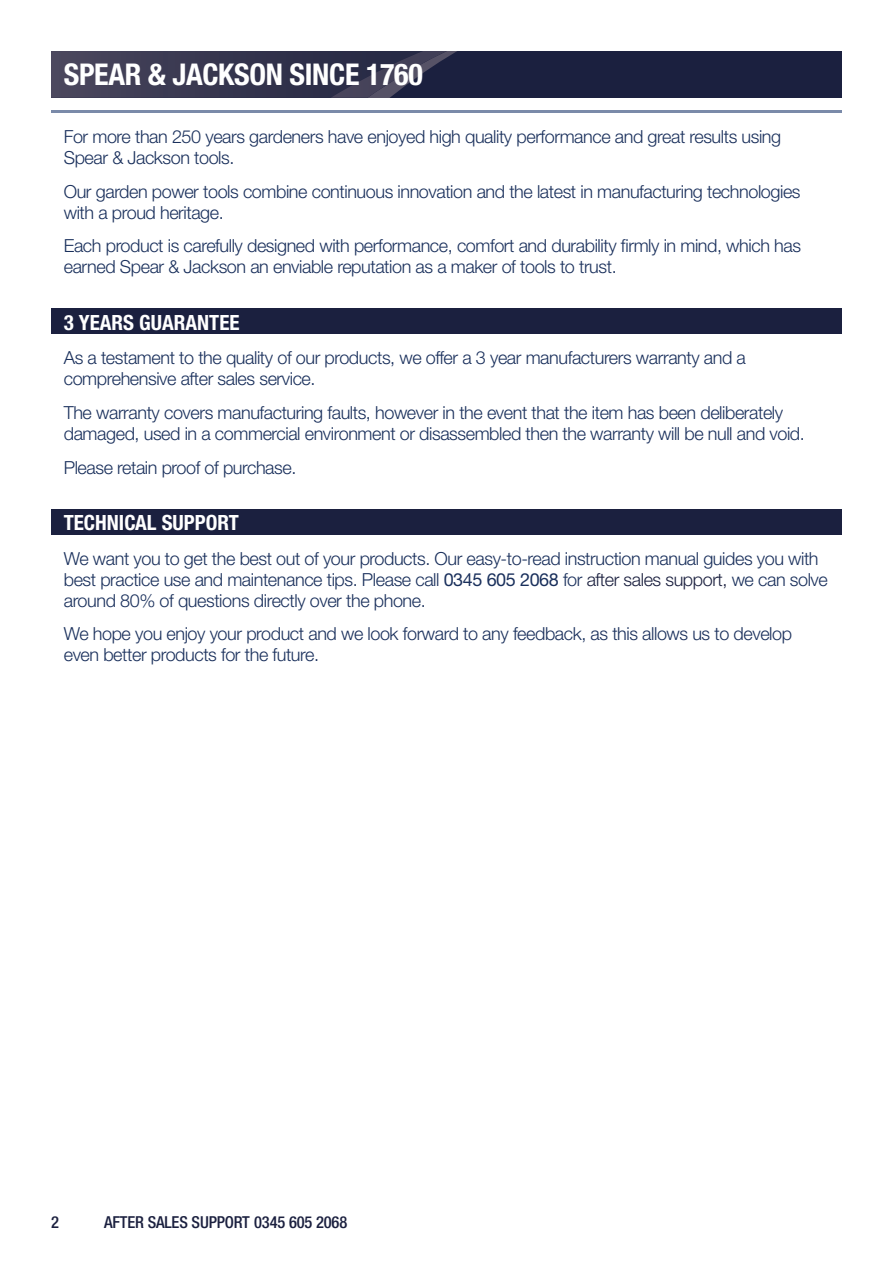
<style>
.page{position:relative;width:893px;height:1263px;background:#fff}
.page>*{position:absolute;margin:0;border:0;box-sizing:border-box;transform-origin:0 0}
.t1{font:700 condensed 30px "Helvetica Neue LT Std";letter-spacing:-.01em;color:#fff}
.t2{font:700 condensed 21px "Helvetica Neue LT Std";color:#fff}
.t3{font:300 18px/21px "Helvetica Neue LT Std";letter-spacing:-.025em;color:#1a305c}
.t4{font:500 condensed 16.5px "Helvetica Neue LT Std";letter-spacing:-.01em;color:#1b203f}
.s1{font-weight:400}
.s2{color:#1b203f}
</style>
<div class="page">
<svg style="left:51px;top:51px;width:790px;height:47px;background:#292b47"></svg>
<div style="left:51px;top:309px;width:791px;height:25px;background:#1b203f"></div>
<div style="left:51px;top:509px;width:791px;height:26px;background:#1b203f"></div>
<hr style="left:51px;top:111px;width:791px;height:2px;background:#7a8aa9">
<h1 class="t1" style="left:64px;top:56px;width:360px">SPEAR &amp; JACKSON SINCE 1760</h1>
<p class="t3" style="left:64px;top:126px;width:719px">For more than 250 years gardeners have enjoyed high quality performance and great results using<br>Spear &amp; Jackson tools.</p>
<p class="t3" style="left:64px;top:180px;width:738px">Our garden power tools combine continuous innovation and the latest in manufacturing technologies with a proud heritage.</p>
<p class="t3" style="left:64px;top:235px;width:739px">Each product is carefully designed with performance, comfort and durability firmly in mind, which has earned Spear &amp; Jackson an enviable reputation as a maker of tools to trust.</p>
<p class="t2" style="left:64px;top:309px;width:177px">3 YEARS GUARANTEE</p>
<p class="t3" style="left:64px;top:347px;width:684px">As a testament to the quality of our products, we offer a 3 year manufacturers warranty and a comprehensive after sales service.</p>
<p class="t3" style="left:64px;top:401px;width:743px">The warranty covers manufacturing faults, however in the event that the item has been deliberately damaged, used in a commercial environment or disassembled then the warranty will be null and void.</p>
<p class="t3" style="left:64px;top:456px;width:234px">Please retain proof of purchase.</p>
<p class="t2" style="left:64px;top:510px;width:176px">TECHNICAL SUPPORT</p>
<p class="t3" style="left:64px;top:547px;width:766px">We want you to get the best out of your products. Our easy-to-read instruction manual guides you with best practice use and maintenance tips. Please call <span class="s1">0345 605 2068</span> for <span class="s2">after sales support,</span> we can solve around 80% of questions directly over the phone.</p>
<p class="t3" style="left:64px;top:623px;width:730px">We hope you enjoy your product and we look forward to any feedback, as this allows us to develop even better products for the future.</p>
<p class="t4" style="left:51px;top:1212px;width:9px">2</p>
<p class="t4" style="left:104px;top:1212px;width:245px">AFTER SALES SUPPORT 0345 605 2068</p>
</div>
